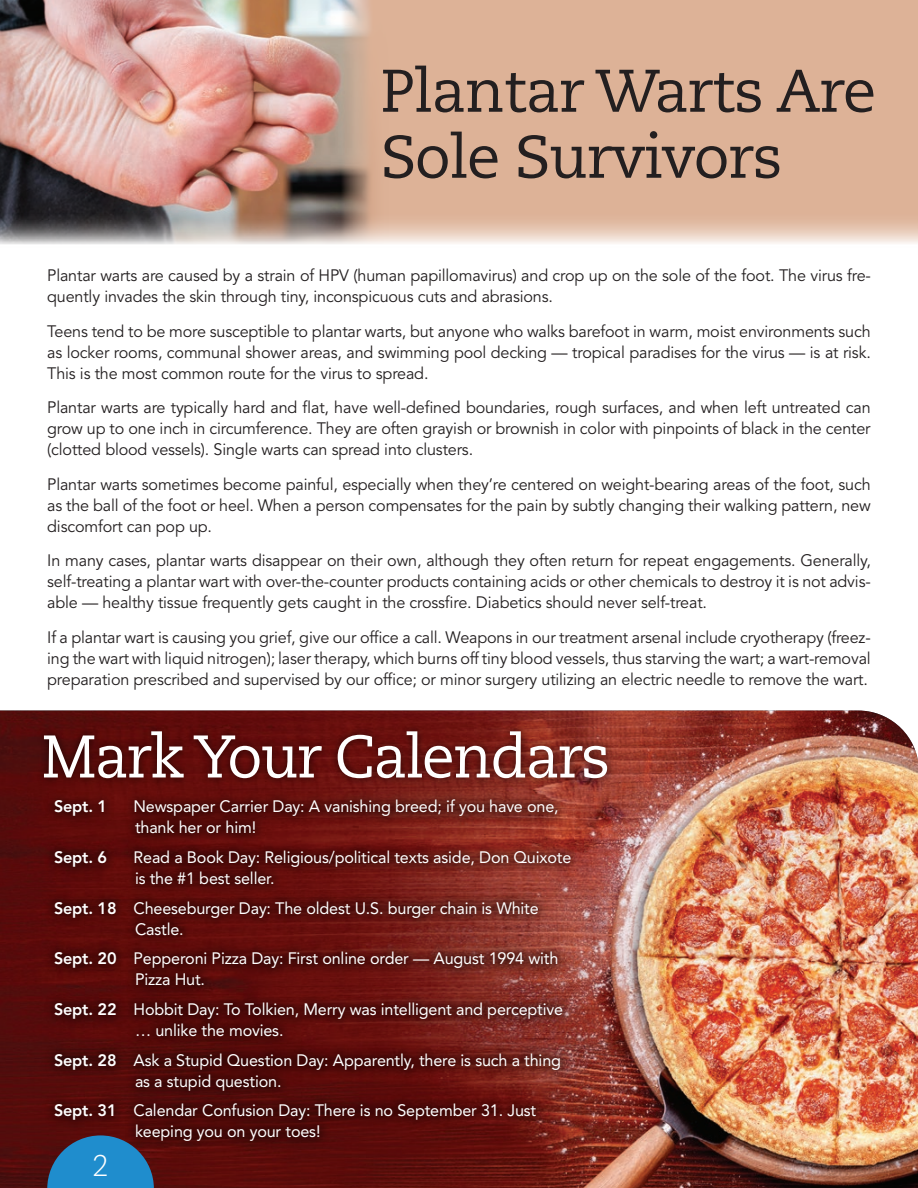
<style>
.page{position:relative;width:918px;height:1188px;background:#fff}
.page>*{position:absolute;margin:0;border:0;box-sizing:border-box;transform-origin:0 0}
.t1{font:60px/66px "Caecilia LT Std";letter-spacing:-.02em;color:#231f20}
.t2{font:60px "Caecilia LT Std";letter-spacing:-.03em;color:#fff}
.t3{font:300 30px "Caecilia LT Std";color:#fff}
.t4{font:16.5px/21px "Avenir LT Std";letter-spacing:-.01em;color:#231f20;text-align:justify}
.t5{font:16.5px/21px "Avenir LT Std";letter-spacing:-.01em;color:#fff}
.t6{font:800 16.5px "Avenir LT Std";letter-spacing:-.01em;color:#fff}
.s1{font-weight:800}
</style>
<div class="page">
<img style="left:0;top:711px;width:918px;height:477px">
<img style="left:917px;top:1023px;width:1px;height:165px">
<div style="left:0;top:0;width:918px;height:254px;background:#ddb297"></div>
<img style="left:0;top:0;width:372px;height:211px">
<svg style="left:47px;top:1152px;width:107px;height:36px;background:#2381bb"></svg>
<div style="left:44px;top:789px;width:538px;height:363px;background:#231f20;opacity:.53"></div>
<div style="left:36px;top:723px;width:579px;height:63px;background:#231f20;opacity:.75"></div>
<svg style="left:0;top:211px;width:918px;height:43px"></svg>
<h1 class="t1" style="left:381px;top:59px;width:497px">Plantar Warts Are<br>Sole Survivors</h1>
<p class="t4" style="left:47px;top:266px;width:825px">Plantar warts are caused by a strain of HPV (human papillomavirus) and crop up on the sole of the foot. The virus fre&shy;quently invades the skin through tiny, inconspicuous cuts and abrasions.</p>
<p class="t4" style="left:47px;top:321px;width:825px">Teens tend to be more susceptible to plantar warts, but anyone who walks barefoot in warm, moist environments such as locker rooms, communal shower areas, and swimming pool decking — tropical paradises for the virus — is at risk.<br>This is the most common route for the virus to spread.</p>
<p class="t4" style="left:47px;top:398px;width:825px">Plantar warts are typically hard and flat, have well-defined boundaries, rough surfaces, and when left untreated can grow up to one inch in circumference. They are often grayish or brownish in color with pinpoints of black in the center (clotted blood vessels). Single warts can spread into clusters.</p>
<p class="t4" style="left:47px;top:474px;width:825px">Plantar warts sometimes become painful, especially when they’re centered on weight-bearing areas of the foot, such as the ball of the foot or heel. When a person compensates for the pain by subtly changing their walking pattern, new discomfort can pop up.</p>
<p class="t4" style="left:47px;top:551px;width:825px">In many cases, plantar warts disappear on their own, although they often return for repeat engagements. Generally, self-treating a plantar wart with over-the-counter products containing acids or other chemicals to destroy it is not advis&shy;able — healthy tissue frequently gets caught in the crossfire. Diabetics should never self-treat.</p>
<p class="t4" style="left:47px;top:627px;width:825px">If a plantar wart is causing you grief, give our office a call. Weapons in our treatment arsenal include cryotherapy (freez&shy;ing the wart with liquid nitrogen); laser therapy, which burns off tiny blood vessels, thus starving the wart; a wart-removal preparation prescribed and supervised by our office; or minor surgery utilizing an electric needle to remove the wart.</p>
<h1 class="t2" style="left:42px;top:722px;width:570px">Mark Your Calendars</h1>
<p class="t6" style="left:54px;top:797px;width:55px">Sept. 1</p>
<p class="t5" style="left:134px;top:796px;width:427px">Newspaper Carrier Day: A vanishing breed; if you have one, thank her or him!</p>
<p class="t6" style="left:54px;top:848px;width:55px">Sept. 6</p>
<p class="t5" style="left:134px;top:847px;width:439px">Read a Book Day: Religious/political texts aside, Don Quixote is the #1 best seller.</p>
<p class="t5" style="left:135px;top:898px;width:405px;text-indent:-81px"><span class="s1">Sept. 18</span> Cheeseburger Day: The oldest U.S. burger chain is White<br>Castle.</p>
<p class="t5" style="left:135px;top:948px;width:425px;text-indent:-81px"><span class="s1">Sept. 20</span> Pepperoni Pizza Day: First online order — August 1994 with<br>Pizza Hut.</p>
<p class="t5" style="left:135px;top:999px;width:430px;text-indent:-81px"><span class="s1">Sept. 22</span> Hobbit Day: To Tolkien, Merry was intelligent and perceptive … unlike the movies.</p>
<p class="t5" style="left:135px;top:1050px;width:428px;text-indent:-81px"><span class="s1">Sept. 28</span> Ask a Stupid Question Day: Apparently, there is such a thing as a stupid question.</p>
<p class="t5" style="left:135px;top:1100px;width:403px;text-indent:-81px"><span class="s1">Sept. 31</span> Calendar Confusion Day: There is no September 31. Just keeping you on your toes!</p>
<h2 class="t3" style="left:92px;top:1149px;width:18px">2</h2>
</div>
